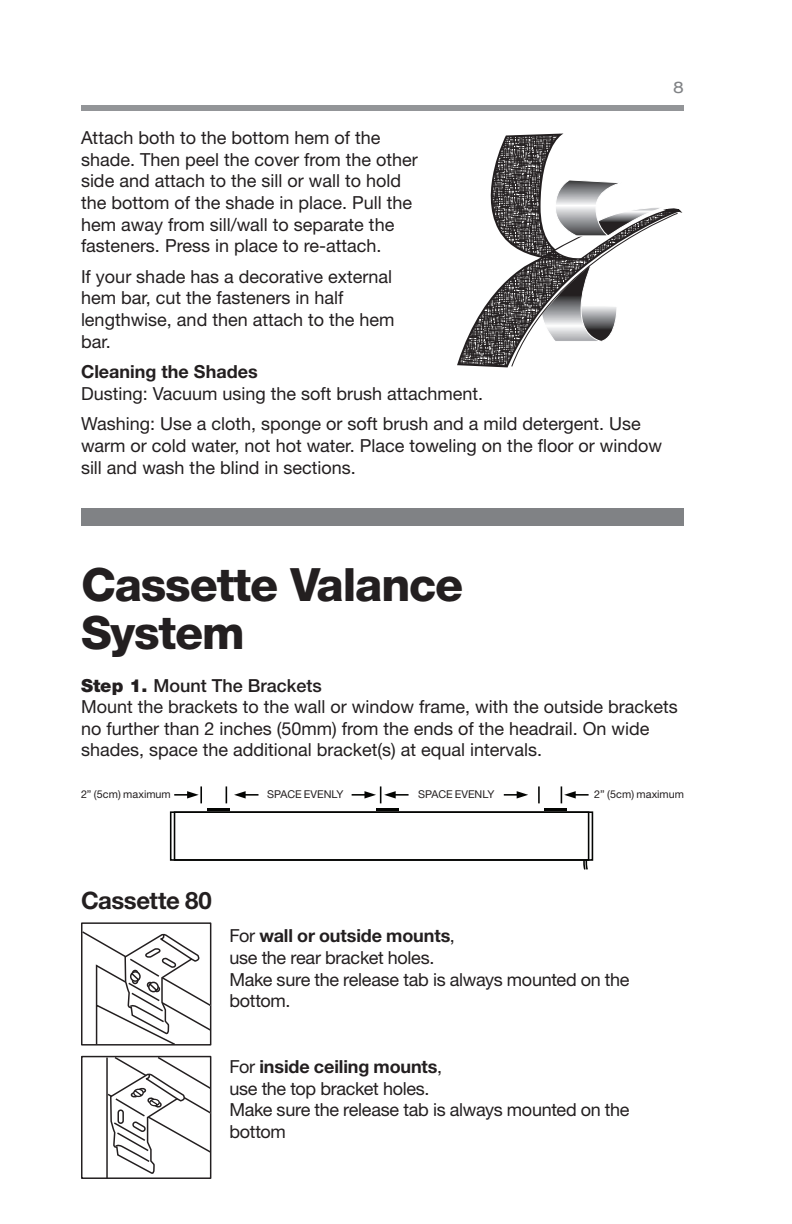
<style>
.page{position:relative;width:792px;height:1224px;background:#fff}
.page>*{position:absolute;margin:0;border:0;box-sizing:border-box;transform-origin:0 0}
.t1{font:800 46px/48px "Helvetica Neue";letter-spacing:-.025em;color:#231f20}
.t2{font:700 24px "Helvetica Neue";letter-spacing:-.02em;color:#231f20}
.t3{font:18px/21.6px "Helvetica Neue";color:#231f20}
.t4{font:700 18px "Helvetica Neue";color:#231f20}
.t5{font:expanded 16px "Helvetica Neue";color:#808285}
.t6{font:10.8px "Helvetica Neue";letter-spacing:-.005em;color:#231f20}
.s1{font-weight:900}
.s2{font-weight:500}
.s3{font-weight:700}
</style>
<div class="page">
<div style="left:81px;top:105px;width:603px;height:5px;background:#939598"></div>
<svg style="left:457px;top:134px;width:224px;height:234px"></svg>
<div style="left:174px;top:811px;width:415px;height:50px;border:2px solid #040503"></div>
<hr style="left:207px;top:808px;width:23px;height:3px;background:#040503">
<svg style="left:234px;top:791px;width:24px;height:8px"></svg>
<svg style="left:174px;top:786px;width:28px;height:17px"></svg>
<svg style="left:226px;top:786px;width:1px;height:17px"></svg>
<svg style="left:352px;top:786px;width:237px;height:84px"></svg>
<svg style="left:81px;top:930px;width:130px;height:116px"></svg>
<div style="left:81px;top:1056px;width:130px;height:123px;background:#fff;border:1px solid #231f20"></div>
<svg style="left:106px;top:1055px;width:105px;height:124px"></svg>
<div style="left:81px;top:508px;width:603px;height:18px;background:#808285"></div>
<p class="t5" style="left:673px;top:78px;width:12px">8</p>
<p class="t3" style="left:81px;top:127px;width:338px">Attach both to the bottom hem of the shade. Then peel the cover from the other side and attach to the sill or wall to hold the bottom of the shade in place. Pull the hem away from sill/wall to separate the fasteners. Press in place to re-attach.</p>
<p class="t3" style="left:81px;top:265px;width:315px">If your shade has a decorative external hem bar, cut the fasteners in half lengthwise, and then attach to the hem bar.</p>
<p class="t4" style="left:81px;top:361px;width:178px">Cleaning the Shades</p>
<p class="t3" style="left:81px;top:378px;width:561px;line-height:30.6px">Dusting: Vacuum using the soft brush attachment.<br>Washing: Use a cloth, sponge or soft brush and a mild detergent. Use</p>
<p class="t3" style="left:81px;top:435px;width:583px">warm or cold water, not hot water. Place toweling on the floor or window sill and wash the blind in sections.</p>
<h1 class="t1" style="left:81px;top:560px;width:384px">Cassette Valance<br>System</h1>
<p class="t3" style="left:81px;top:674px;width:598px"><span class="s1">Step 1.</span> <span class="s2">Mount The Brackets<br></span>Mount the brackets to the wall or window frame, with the outside brackets no further than 2 inches (50mm) from the ends of the headrail. On wide shades, space the additional bracket(s) at equal intervals.</p>
<p class="t6" style="left:81px;top:788px;width:91px">2” (5cm) maximum</p>
<p class="t6" style="left:267px;top:788px;width:78px">SPACE EVENLY</p>
<p class="t6" style="left:418px;top:788px;width:78px">SPACE EVENLY</p>
<p class="t6" style="left:594px;top:788px;width:91px">2” (5cm) maximum</p>
<h2 class="t2" style="left:81px;top:886px;width:132px">Cassette 80</h2>
<p class="t3" style="left:229px;top:925px;width:402px">For <span class="s3">wall or outside mounts</span>,<br>use the rear bracket holes.<br>Make sure the release tab is always mounted on the bottom.</p>
<p class="t3" style="left:229px;top:1056px;width:402px">For <span class="s3">inside ceiling mounts</span>,<br>use the top bracket holes.<br>Make sure the release tab is always mounted on the bottom</p>
</div>
